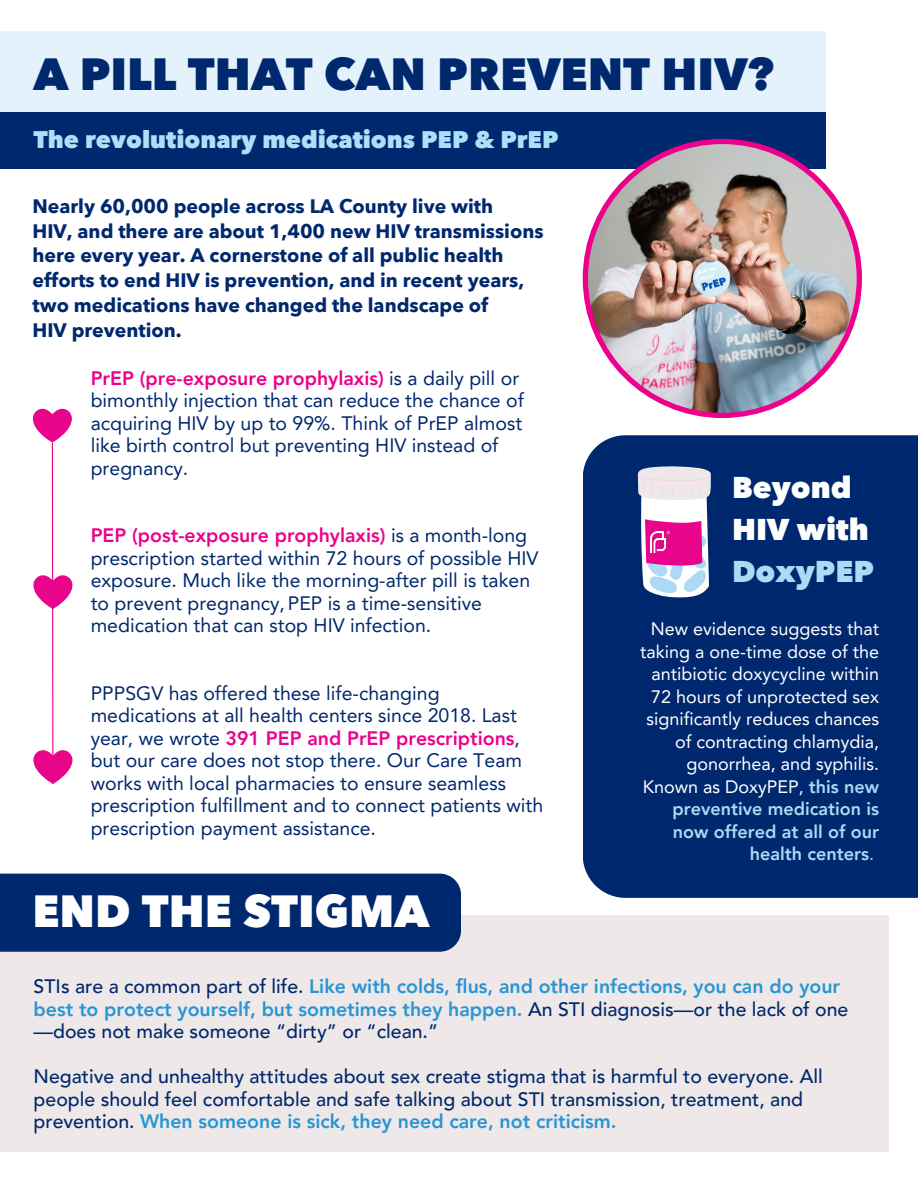
<style>
.page{position:relative;width:918px;height:1188px;background:#fff}
.page>*{position:absolute;margin:0;border:0;box-sizing:border-box;transform-origin:0 0}
.t1{font:800 45px "Avenir Next";color:#00286e}
.t2{font:800 45px "Avenir Next";color:#fff}
.t3{font:800 30px/41.7px "Avenir Next LT Pro";color:#fff}
.t4{font:800 24px "Avenir Next LT Pro";color:#abe0f9}
.t5{font:19.5px/22.5px "Avenir LT Pro";color:#00286e}
.t6{font:700 19.5px/24.8px "Avenir Next LT Pro";color:#00286e}
.t7{font:500 19.5px/22.5px "Avenir LT Pro";color:#00286e}
.t8{font:800 19.5px/22.5px "Avenir LT Pro";color:#2895d5}
.t9{font:18px/22.5px "Avenir LT Pro";color:#fff;text-align:right}
.s1{font-weight:800;color:#ec008c}
.s2{color:#acd9f4}
.s3{font-weight:800;color:#acd9f4}
.s4{font-weight:500;color:#00286e}
.s5{font-weight:800;color:#2895d5}
</style>
<div class="page">
<div style="left:0;top:31px;width:826px;height:88px;background:#e3f2fb"></div>
<div style="left:0;top:112px;width:826px;height:57px;background:#00286e"></div>
<div style="left:583px;top:139px;width:279px;height:279px;background:#ec008c;border-radius:50%"></div>
<img style="left:588px;top:144px;width:269px;height:269px;border-radius:50%">
<div style="left:0;top:915px;width:889px;height:236px;background:#eee8e8"></div>
<svg style="left:33px;top:409px;width:39px;height:375px"></svg>
<div style="left:0;top:874px;width:461px;height:78px;background:#00286e"></div>
<div style="left:583px;top:435px;width:335px;height:463px;background:#00286e"></div>
<svg style="left:638px;top:466px;width:73px;height:132px;background:#cdafd2"></svg>
<img style="left:645px;top:524px;width:27px;height:35px">
<p class="t1" style="left:34px;top:45px;width:742px">A PILL THAT CAN PREVENT HIV?</p>
<p class="t4" style="left:34px;top:124px;width:526px">The revolutionary medications PEP &amp; PrEP</p>
<p class="t6" style="left:33px;top:193px;width:462px">Nearly 60,000 people across LA County live with</p>
<p class="t6" style="left:33px;top:218px;width:513px">HIV, and there are about 1,400 new HIV transmissions here every year. A cornerstone of all public health efforts to end HIV is prevention, and in recent years, two medications have changed the landscape of</p>
<p class="t6" style="left:33px;top:317px;width:151px">HIV prevention.</p>
<p class="t5" style="left:91px;top:368px;width:435px"><span class="s1">PrEP (pre-exposure prophylaxis)</span> is a daily pill or bimonthly injection that can reduce the chance of acquiring HIV by up to 99%. Think of PrEP almost like birth control but preventing HIV instead of pregnancy.</p>
<p class="t5" style="left:91px;top:526px;width:449px"><span class="s1">PEP (post-exposure prophylaxis)</span> is a month-long prescription started within 72 hours of possible HIV exposure. Much like the morning-after pill is taken to prevent pregnancy,PEP is a time-sensitive medication that can stop HIV infection.</p>
<p class="t5" style="left:91px;top:683px;width:454px">PPPSGV has offered these life-changing medications at all health centers since 2018. Last year, we wrote <span class="s1">391 PEP and PrEP prescriptions</span>, but our care does not stop there. Our Care Team works with local pharmacies to ensure seamless prescription fulfillment and to connect patients with prescription payment assistance.</p>
<p class="t2" style="left:33px;top:882px;width:398px">END THE STIGMA</p>
<p class="t3" style="left:732px;top:467px;width:144px">Beyond<br>HIV with<br><span class="s2">DoxyPEP</span></p>
<p class="t9" style="left:640px;top:620px;width:241px">New evidence suggests that taking a one-time dose of the antibiotic doxycycline within<br>72 hours of unprotected sex significantly reduces chances of contracting chlamydia, gonorrhea, and syphilis.<br>Known as DoxyPEP, <span class="s3">this new preventive medication is now offered at all of our health centers</span><span class="s2">.</span></p>
<p class="t8" style="left:34px;top:977px;width:816px"><span class="s4">STIs are a common part of life.</span> Like with colds, flus, and other infections, you can do your best to protect yourself, but sometimes they happen. <span class="s4">An STI diagnosis—or the lack of one —does not make someone “dirty” or “clean.”</span></p>
<p class="t7" style="left:34px;top:1067px;width:791px">Negative and unhealthy attitudes about sex create stigma that is harmful to everyone. All people should feel comfortable and safe talking about STI transmission, treatment, and prevention. <span class="s5">When someone is sick, they need care, not criticism.</span></p>
</div>
